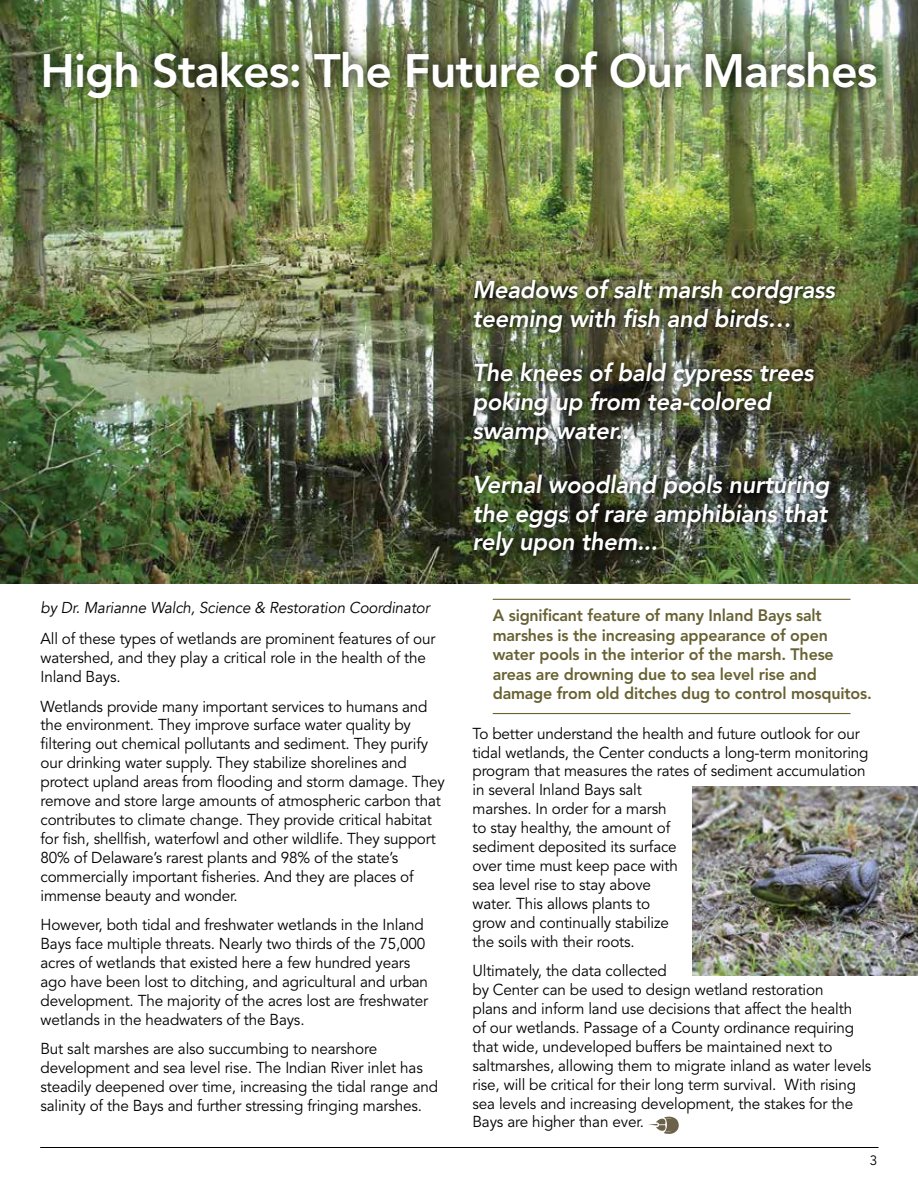
<style>
.page{position:relative;width:918px;height:1188px;background:#fff}
.page>*{position:absolute;margin:0;border:0;box-sizing:border-box;transform-origin:0 0}
.t1{font:800 46.5px "Avenir";letter-spacing:-.02em;color:#fff}
.t2{font:italic 800 24.3px/28.7px "Avenir";letter-spacing:-.01em;color:#fff}
.t3{font:800 16.5px/19.5px "Avenir";letter-spacing:-.01em;color:#686132}
.t4{font:15.75px/18.9px "Avenir";letter-spacing:-.01em;color:#000}
.t5{font:italic 15.75px "Avenir";letter-spacing:-.01em;color:#000}
.t6{font:13.5px "Avenir";color:#000}
</style>
<div class="page">
<hr style="left:40px;top:1147px;width:838px;height:1px;background:#000">
<hr style="left:493px;top:599px;width:357px;height:1px;background:#686132">
<hr style="left:493px;top:713px;width:357px;height:1px;background:#686132">
<svg style="left:648px;top:1117px;width:31px;height:17px"></svg>
<img style="left:0;top:0;width:918px;height:584px">
<img style="left:466px;top:272px;width:376px;height:291px">
<img style="left:29px;top:36px;width:862px;height:76px">
<img style="left:692px;top:786px;width:226px;height:190px">
<h1 class="t1" style="left:40px;top:43px;width:838px">High Stakes: The Future of Our Marshes</h1>
<p class="t5" style="left:40px;top:598px;width:391px">by Dr. Marianne Walch, Science &amp; Restoration Coordinator</p>
<p class="t4" style="left:40px;top:630px;width:396px">All of these types of wetlands are prominent features of our watershed, and they play a critical role in the health of the<br>Inland Bays.</p>
<p class="t4" style="left:40px;top:697px;width:406px">Wetlands provide many important services to humans and the environment. They improve surface water quality by filtering out chemical pollutants and sediment. They purify our drinking water supply. They stabilize shorelines and protect upland areas from flooding and storm damage. They remove and store large amounts of atmospheric carbon that contributes to climate change. They provide critical habitat for fish, shellfish, waterfowl and other wildlife. They support 80% of Delaware’s rarest plants and 98% of the state’s commercially important fisheries. And they are places of immense beauty and wonder.</p>
<p class="t4" style="left:40px;top:916px;width:389px">However, both tidal and freshwater wetlands in the Inland Bays face multiple threats. Nearly two thirds of the 75,000 acres of wetlands that existed here a few hundred years ago have been lost to ditching, and agricultural and urban development. The majority of the acres lost are freshwater wetlands in the headwaters of the Bays.</p>
<p class="t4" style="left:40px;top:1040px;width:399px">But salt marshes are also succumbing to nearshore development and sea level rise. The Indian River inlet has steadily deepened over time, increasing the tidal range and salinity of the Bays and further stressing fringing marshes.</p>
<h2 class="t2" style="left:472px;top:276px;width:364px">Meadows of salt marsh cordgrass teeming with fish and birds…</h2>
<h2 class="t2" style="left:472px;top:359px;width:343px">The knees of bald cypress trees poking up from tea-colored swamp water...</h2>
<h2 class="t2" style="left:472px;top:471px;width:358px;text-align:justify">Vernal woodland pools nurturing the eggs of rare amphibians that rely upon them...</h2>
<p class="t3" style="left:493px;top:606px;width:381px">A significant feature of many Inland Bays salt marshes is the increasing appearance of open water pools in the interior of the marsh. These areas are drowning due to sea level rise and damage from old ditches dug to control mosquitos.</p>
<p class="t4" style="left:472px;top:724px;width:398px">To better understand the health and future outlook for our tidal wetlands, the Center conducts a long-term monitoring program that measures the rates of sediment accumulation in several Inland Bays salt<br>marshes. In order for a marsh<br>to stay healthy, the amount of<br>sediment deposited its surface<br>over time must keep pace with<br>sea level rise to stay above<br>water. This allows plants to<br>grow and continually stabilize<br>the soils with their roots.</p>
<p class="t4" style="left:472px;top:962px;width:400px">Ultimately, the data collected<br>by Center can be used to design wetland restoration<br>plans and inform land use decisions that affect the health<br>of our wetlands. Passage of a County ordinance requiring that wide, undeveloped buffers be maintained next to saltmarshes, allowing them to migrate inland as water levels rise, will be critical for their long term survival. With rising sea levels and increasing development, the stakes for the Bays are higher than ever.</p>
<p class="t6" style="left:870px;top:1153px;width:9px">3</p>
</div>
